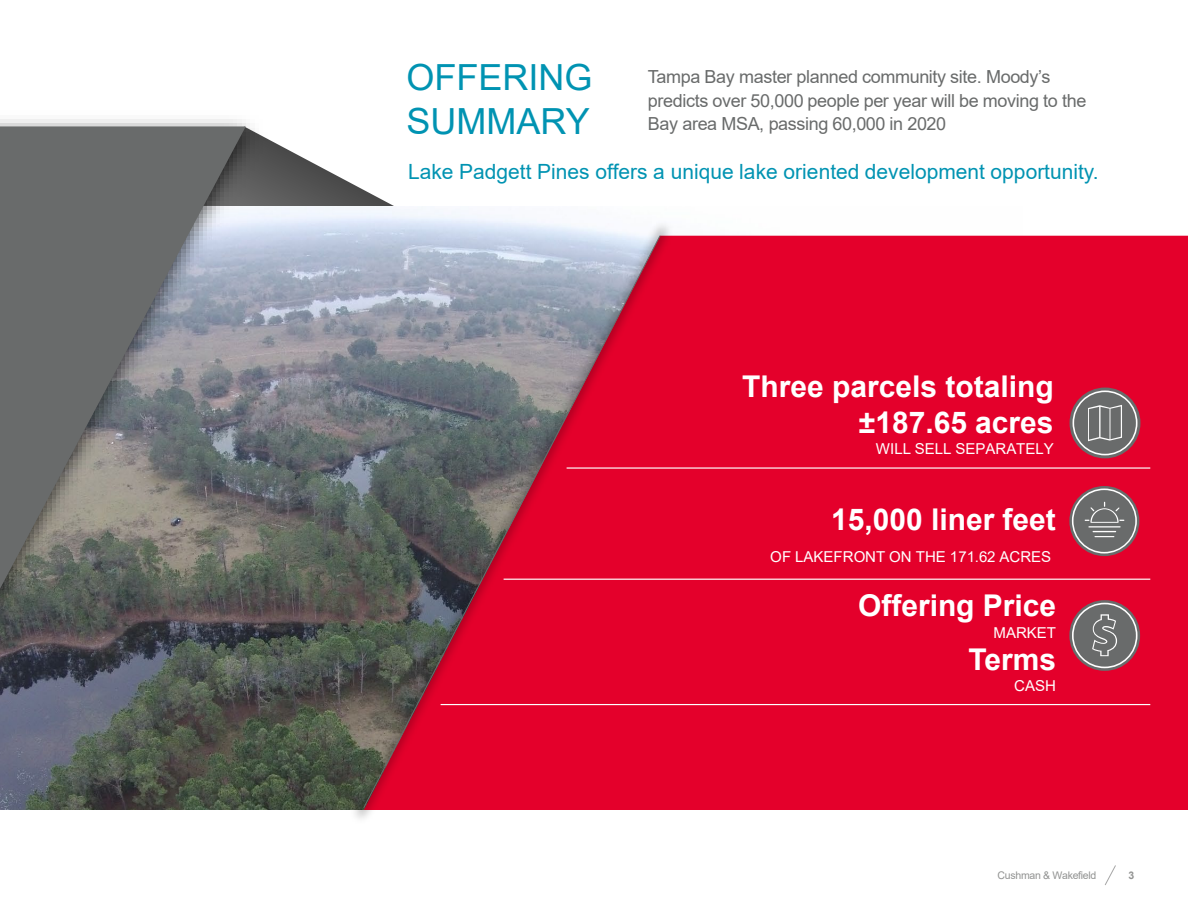
<style>
.page{position:relative;width:1188px;height:918px;background:#fff}
.page>*{position:absolute;margin:0;border:0;box-sizing:border-box;transform-origin:0 0}
.t1{font:36px/43.2px "Arial";color:#0093b2}
.t2{font:700 30px "Arial";color:#fff}
.t3{font:21px "Arial";color:#0093b2}
.t4{font:18px/23.1px "Arial";letter-spacing:-.02em;color:#696b6b}
.t5{font:15px "Arial";color:#fff}
.t6{font:10.5px "Arial";letter-spacing:-.03em;color:#929392}
.t7{font:700 10.5px "Arial";color:#929392}
</style>
<div class="page">
<svg style="left:1105px;top:865px;width:11px;height:20px"></svg>
<svg style="left:271px;top:140px;width:123px;height:66px"></svg>
<img style="left:271px;top:206px;width:751px;height:604px">
<div style="left:677px;top:236px;width:511px;height:574px;background:#e4002b"></div>
<hr style="left:567px;top:467px;width:583px;height:2px;background:#fff">
<hr style="left:504px;top:579px;width:646px;height:1px;background:#fff">
<svg style="left:1069px;top:486px;width:70px;height:70px"></svg>
<svg style="left:1072px;top:489px;width:65px;height:65px;background:#8a6e74"></svg>
<svg style="left:1070px;top:388px;width:70px;height:70px"></svg>
<svg style="left:1073px;top:391px;width:65px;height:64px;background:#897176"></svg>
<svg style="left:1069px;top:600px;width:71px;height:71px"></svg>
<svg style="left:1072px;top:603px;width:66px;height:65px;background:#8a6e73"></svg>
<img style="left:0;top:119px;width:271px;height:691px">
<svg style="left:0;top:126px;width:246px;height:463px;background:#767878"></svg>
<img style="left:347px;top:216px;width:330px;height:603px">
<svg style="left:363px;top:235px;width:298px;height:574px;background:#ae4159"></svg>
<hr style="left:441px;top:704px;width:709px;height:1px;background:#fff">
<p class="t1" style="left:407px;top:56px;width:187px">OFFERING<br>SUMMARY</p>
<p class="t4" style="left:648px;top:65px;width:440px">Tampa Bay master planned community site. Moody’s predicts over 50,000 people per year will be moving to the<br>Bay area MSA, passing 60,000 in 2020</p>
<p class="t3" style="left:408px;top:157px;width:692px">Lake Padgett Pines offers a unique lake oriented development opportunity.</p>
<p class="t2" style="left:742px;top:365px;width:313px">Three parcels totaling</p>
<p class="t2" style="left:859px;top:401px;width:196px">±187.65 acres</p>
<p class="t5" style="left:876px;top:439px;width:179px">WILL SELL SEPARATELY</p>
<p class="t2" style="left:831px;top:499px;width:226px">15,000 liner feet</p>
<p class="t5" style="left:770px;top:547px;width:282px">OF LAKEFRONT ON THE 171.62 ACRES</p>
<p class="t2" style="left:858px;top:585px;width:199px">Offering Price</p>
<p class="t5" style="left:994px;top:622px;width:64px">MARKET</p>
<p class="t2" style="left:968px;top:638px;width:89px">Terms</p>
<p class="t5" style="left:1014px;top:676px;width:43px">CASH</p>
<p class="t6" style="left:998px;top:869px;width:100px">Cushman &amp; Wakefield</p>
<p class="t7" style="left:1128px;top:868px;width:7px">3</p>
</div>
